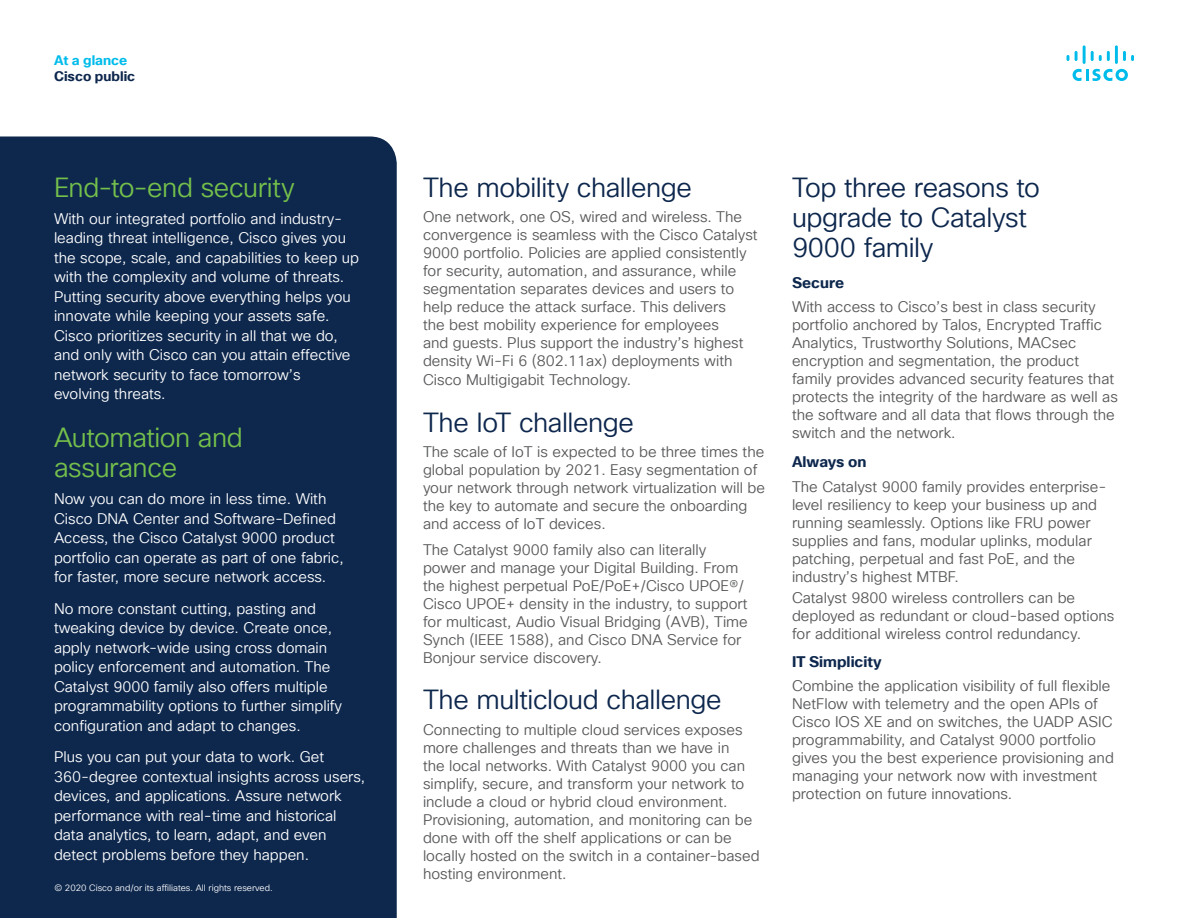
<style>
.page{position:relative;width:1188px;height:918px;background:#fff}
.page>*{position:absolute;margin:0;border:0;box-sizing:border-box;transform-origin:0 0}
.Subhead2_midnight_bl{font:27px/30px "Cisco Sans TT Light";letter-spacing:-.015em;color:#0d274d}
.Subhead2_Blue{font:27px/30px "Cisco Sans TT Light";letter-spacing:-.015em;color:#74bf4b}
.Body{font:15px/18px "Cisco Sans TT Light";color:#57585a}
.Body_White{font:15px/19.5px "Cisco Sans TT Light";color:#fff}
.Subhead4_midnight_bl{font:700 15px "Cisco Sans TT";color:#0d274d}
.t1{font:700 13.5px "Cisco Sans TT";color:#0d274d}
.t2{font:700 13.5px "Cisco Sans TT";color:#00bceb}
.Footer_white{font:9px "Cisco Sans TT Light";color:#fff}
</style>
<div class="page">
<svg style="left:1073px;top:69px;width:55px;height:12px"></svg>
<svg style="left:1067px;top:55px;width:2px;height:6px"></svg>
<svg style="left:1075px;top:51px;width:3px;height:10px"></svg>
<hr style="left:1083px;top:45px;width:3px;height:19px;background:#00bceb">
<svg style="left:1091px;top:51px;width:19px;height:10px"></svg>
<hr style="left:1115px;top:45px;width:3px;height:19px;background:#00bceb">
<svg style="left:1123px;top:51px;width:11px;height:10px"></svg>
<div style="left:0;top:136px;width:397px;height:782px;background:#0d274d"></div>
<p class="t2" style="left:54px;top:51px;width:75px">At a glance</p>
<p class="t1" style="left:54px;top:67px;width:83px">Cisco public</p>
<p class="Subhead2_Blue" style="left:54px;top:173px;width:242px">End-to-end security</p>
<p class="Body_White" style="left:54px;top:209px;width:307px">With our integrated portfolio and industry&shy;leading threat intelligence, Cisco gives you the scope, scale, and capabilities to keep up with the complexity and volume of threats.<br>Putting security above everything helps you innovate while keeping your assets safe.<br>Cisco prioritizes security in all that we do, and only with Cisco can you attain effective network security to face tomorrow’s evolving threats.</p>
<p class="Subhead2_Blue" style="left:54px;top:424px;width:190px">Automation and assurance</p>
<p class="Body_White" style="left:54px;top:490px;width:291px">Now you can do more in less time. With Cisco DNA Center and Software-Defined Access, the Cisco Catalyst 9000 product portfolio can operate as part of one fabric, for faster, more secure network access.</p>
<p class="Body_White" style="left:54px;top:599px;width:290px">No more constant cutting, pasting and tweaking device by device. Create once, apply network-wide using cross domain policy enforcement and automation. The Catalyst 9000 family also offers multiple programmability options to further simplify configuration and adapt to changes.</p>
<p class="Body_White" style="left:54px;top:748px;width:313px">Plus you can put your data to work. Get 360-degree contextual insights across users, devices, and applications. Assure network performance with real-time and historical data analytics, to learn, adapt, and even detect problems before they happen.</p>
<p class="Footer_white" style="left:54px;top:882px;width:220px">© 2020 Cisco and/or its affiliates. All rights reserved.</p>
<p class="Subhead2_midnight_bl" style="left:423px;top:173px;width:271px">The mobility challenge</p>
<p class="Body" style="left:423px;top:208px;width:336px">One network, one OS, wired and wireless. The convergence is seamless with the Cisco Catalyst 9000 portfolio. Policies are applied consistently for security, automation, and assurance, while segmentation separates devices and users to help reduce the attack surface. This delivers<br>the best mobility experience for employees<br>and guests. Plus support the industry’s highest density Wi-Fi 6 (802.11ax) deployments with Cisco Multigigabit Technology.</p>
<p class="Subhead2_midnight_bl" style="left:423px;top:408px;width:213px">The IoT challenge</p>
<p class="Body" style="left:423px;top:443px;width:344px">The scale of IoT is expected to be three times the global population by 2021. Easy segmentation of your network through network virtualization will be the key to automate and secure the onboarding and access of IoT devices.</p>
<p class="Body" style="left:423px;top:541px;width:326px">The Catalyst 9000 family also can literally power and manage your Digital Building. From the highest perpetual PoE/PoE+/Cisco UPOE®/ Cisco UPOE+ density in the industry, to support for multicast, Audio Visual Bridging (AVB), Time Synch (IEEE 1588), and Cisco DNA Service for Bonjour service discovery.</p>
<p class="Subhead2_midnight_bl" style="left:423px;top:685px;width:300px">The multicloud challenge</p>
<p class="Body" style="left:423px;top:721px;width:338px">Connecting to multiple cloud services exposes more challenges and threats than we have in<br>the local networks. With Catalyst 9000 you can simplify, secure, and transform your network to include a cloud or hybrid cloud environment.<br>Provisioning, automation, and monitoring can be done with off the shelf applications or can be locally hosted on the switch in a container-based hosting environment.</p>
<p class="Subhead2_midnight_bl" style="left:792px;top:173px;width:249px">Top three reasons to upgrade to Catalyst<br>9000 family</p>
<p class="Subhead4_midnight_bl" style="left:792px;top:273px;width:54px">Secure</p>
<p class="Body" style="left:792px;top:299px;width:327px">With access to Cisco’s best in class security portfolio anchored by Talos, Encrypted Traffic Analytics, Trustworthy Solutions, MACsec encryption and segmentation, the product family provides advanced security features that protects the integrity of the hardware as well as the software and all data that flows through the switch and the network.</p>
<p class="Subhead4_midnight_bl" style="left:792px;top:452px;width:76px">Always on</p>
<p class="Body" style="left:792px;top:478px;width:316px">The Catalyst 9000 family provides enterprise&shy;level resiliency to keep your business up and running seamlessly. Options like FRU power supplies and fans, modular uplinks, modular patching, perpetual and fast PoE, and the industry’s highest MTBF.</p>
<p class="Body" style="left:792px;top:589px;width:324px">Catalyst 9800 wireless controllers can be deployed as redundant or cloud-based options for additional wireless control redundancy.</p>
<p class="Subhead4_midnight_bl" style="left:792px;top:652px;width:91px">IT Simplicity</p>
<p class="Body" style="left:792px;top:677px;width:323px">Combine the application visibility of full flexible NetFlow with telemetry and the open APIs of Cisco IOS XE and on switches, the UADP ASIC programmability, and Catalyst 9000 portfolio gives you the best experience provisioning and managing your network now with investment protection on future innovations.</p>
</div>
